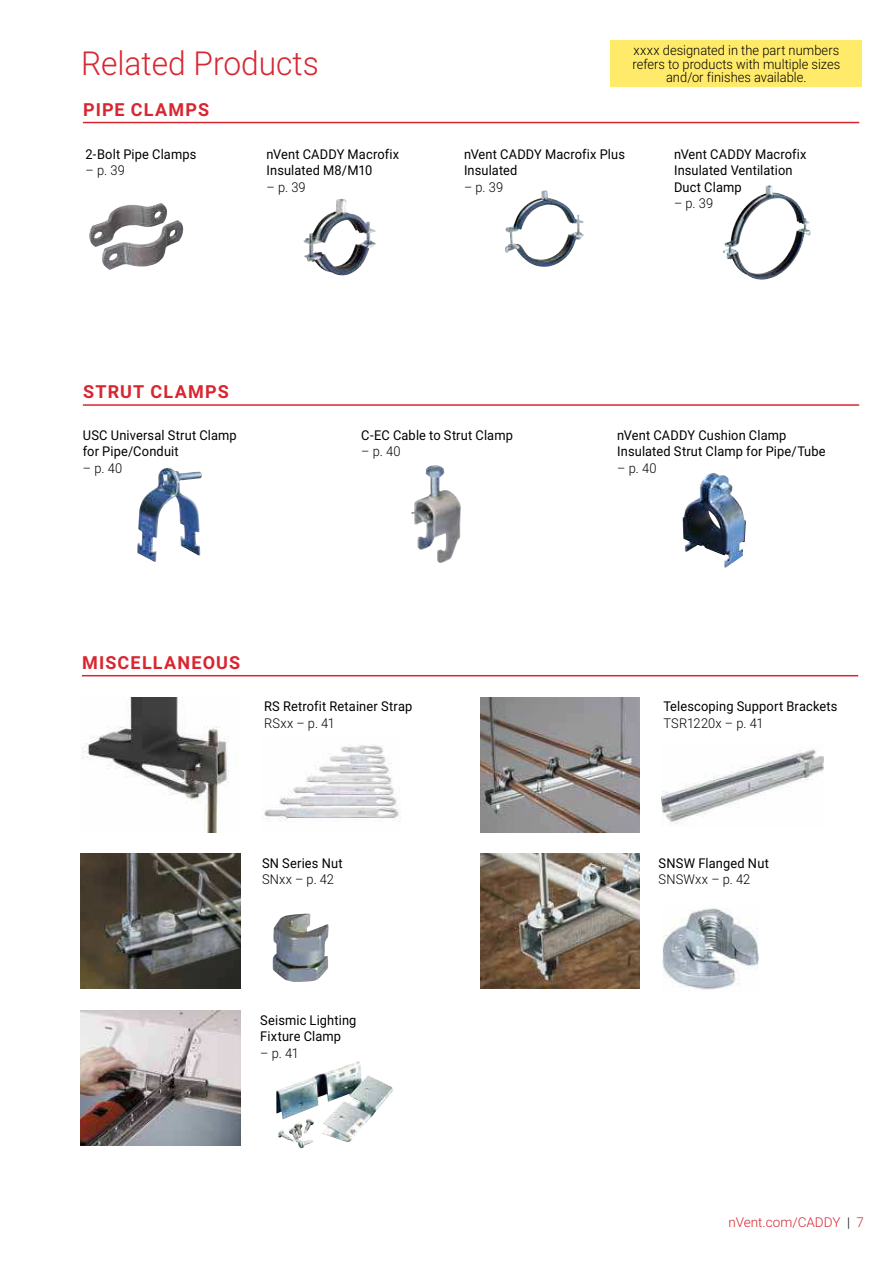
<style>
.page{position:relative;width:893px;height:1263px;background:#fff}
.page>*{position:absolute;margin:0;border:0;box-sizing:border-box;transform-origin:0 0}
.t1{font:300 33px "Roboto";color:#d82631;scale:.96 1}
.t2{font:700 18px "Roboto";letter-spacing:.065em;color:#d82631}
.t3{font:13.5px/16.5px "Roboto";letter-spacing:.01em;color:#000;scale:.95 1}
.t4{font:300 13.5px/13.5px "Roboto";letter-spacing:.005em;color:#000;text-align:center;scale:.95 1}
.t5{font:300 13.5px "Roboto";color:#d82631}
.s1{color:#000}
</style>
<div class="page">
<div style="left:610px;top:40px;width:252px;height:47px;background:#ffea69"></div>
<img style="left:89px;top:203px;width:95px;height:67px">
<img style="left:303px;top:199px;width:73px;height:77px">
<img style="left:505px;top:191px;width:79px;height:76px">
<img style="left:723px;top:186px;width:88px;height:94px">
<img style="left:137px;top:468px;width:65px;height:94px">
<img style="left:411px;top:465px;width:34px;height:85px">
<hr style="left:83px;top:404px;width:776px;height:2px;background:#d82631">
<img style="left:682px;top:473px;width:64px;height:95px">
<hr style="left:83px;top:122px;width:776px;height:1px;background:#d82631">
<img style="left:272px;top:913px;width:57px;height:69px">
<img style="left:663px;top:908px;width:96px;height:82px">
<img style="left:481px;top:854px;width:159px;height:135px">
<img style="left:264px;top:745px;width:137px;height:76px">
<img style="left:81px;top:697px;width:148px;height:135px">
<img style="left:81px;top:854px;width:159px;height:135px">
<img style="left:661px;top:747px;width:162px;height:78px">
<img style="left:481px;top:697px;width:159px;height:135px">
<img style="left:276px;top:1061px;width:118px;height:81px">
<img style="left:81px;top:1011px;width:159px;height:135px">
<hr style="left:82px;top:675px;width:776px;height:1px;background:#d82631">
<h1 class="t1" style="left:81px;top:49px;width:249px">Related Products</h1>
<p class="t4" style="left:632px;top:45px;width:220px">xxxx designated in the part numbers refers to products with multiple sizes and/or finishes available.</p>
<h2 class="t2" style="left:83px;top:102px;width:127px">PIPE CLAMPS</h2>
<p class="t3" style="left:86px;top:147px;width:118px">2-Bolt Pipe Clamps</p>
<p class="t4" style="left:86px;top:165px;width:43px">– p. 39</p>
<p class="t3" style="left:267px;top:147px;width:141px">nVent CADDY Macrofix<br>Insulated M8/M10</p>
<p class="t4" style="left:267px;top:181px;width:43px">– p. 39</p>
<p class="t3" style="left:464px;top:147px;width:171px">nVent CADDY Macrofix Plus<br>Insulated</p>
<p class="t4" style="left:464px;top:181px;width:43px">– p. 39</p>
<p class="t3" style="left:674px;top:147px;width:141px">nVent CADDY Macrofix<br>Insulated Ventilation<br>Duct Clamp</p>
<p class="t4" style="left:674px;top:198px;width:43px">– p. 39</p>
<h2 class="t2" style="left:83px;top:384px;width:147px">STRUT CLAMPS</h2>
<p class="t3" style="left:83px;top:428px;width:164px">USC Universal Strut Clamp for Pipe/Conduit</p>
<p class="t4" style="left:83px;top:462px;width:43px">– p. 40</p>
<p class="t3" style="left:361px;top:428px;width:161px">C-EC Cable to Strut Clamp</p>
<p class="t4" style="left:361px;top:446px;width:43px">– p. 40</p>
<p class="t3" style="left:617px;top:428px;width:221px">nVent CADDY Cushion Clamp<br>Insulated Strut Clamp for Pipe/Tube</p>
<p class="t4" style="left:617px;top:462px;width:43px">– p. 40</p>
<h2 class="t2" style="left:82px;top:655px;width:160px">MISCELLANEOUS</h2>
<p class="t3" style="left:264px;top:699px;width:157px">RS Retrofit Retainer Strap</p>
<p class="t4" style="left:264px;top:717px;width:76px">RSxx – p. 41</p>
<p class="t3" style="left:262px;top:856px;width:86px">SN Series Nut</p>
<p class="t4" style="left:262px;top:874px;width:77px">SNxx – p. 42</p>
<p class="t3" style="left:260px;top:1013px;width:103px">Seismic Lighting<br>Fixture Clamp</p>
<p class="t4" style="left:260px;top:1047px;width:42px">– p. 41</p>
<p class="t3" style="left:663px;top:699px;width:185px">Telescoping Support Brackets</p>
<p class="t4" style="left:663px;top:717px;width:107px">TSR1220x – p. 41</p>
<p class="t3" style="left:659px;top:856px;width:118px">SNSW Flanged Nut</p>
<p class="t4" style="left:659px;top:874px;width:98px">SNSWxx – p. 42</p>
<p class="t5" style="left:728px;top:1216px;width:137px">nVent.com/CADDY <span class="s1">|</span> 7</p>
</div>
